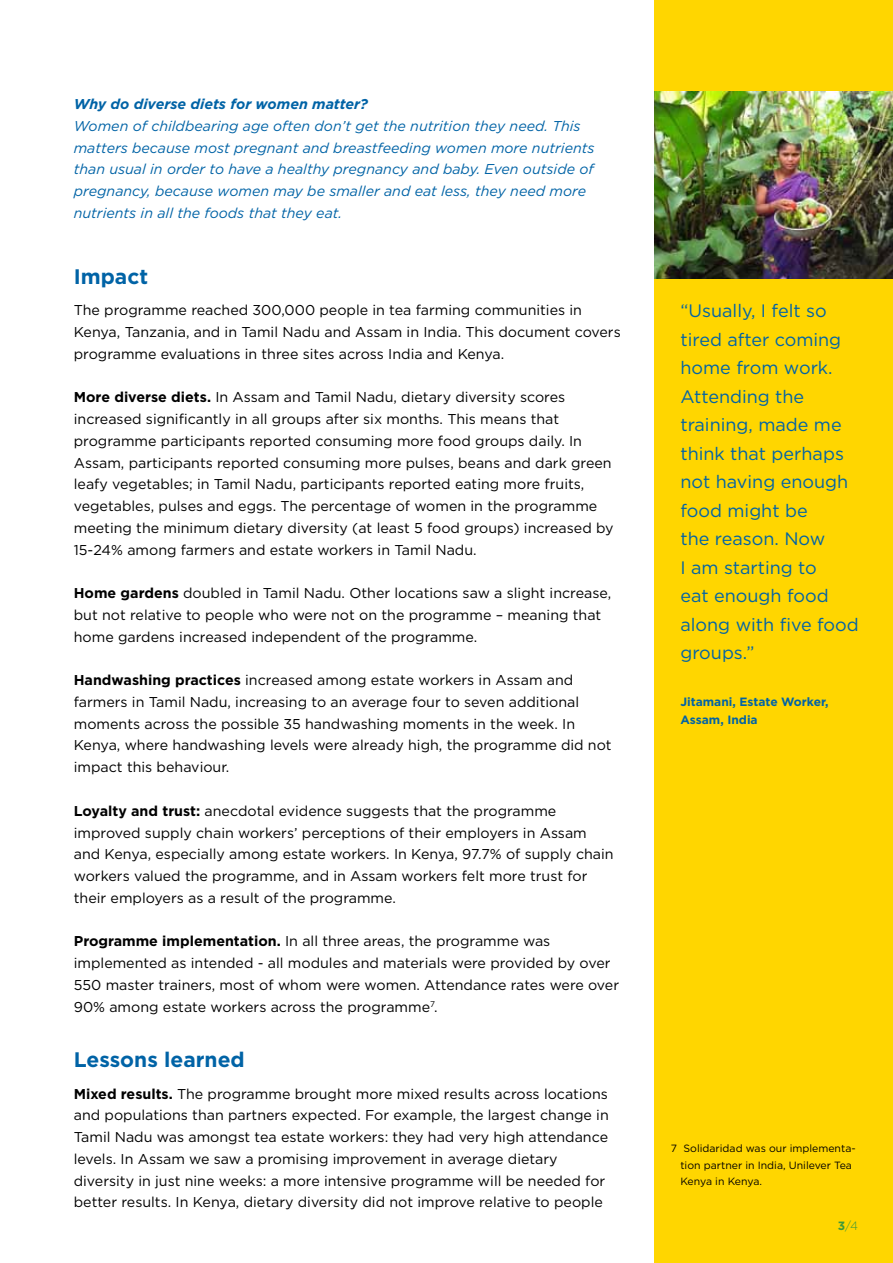
<style>
.page{position:relative;width:893px;height:1263px;background:#fff}
.page>*{position:absolute;margin:0;border:0;box-sizing:border-box;transform-origin:0 0}
.t1{font:700 21px "Gotham";color:#0063a6}
.t2{font:18px/28.5px "Gotham";color:#0063a6}
.t3{font:14.25px/21.8px "Gotham";color:#000}
.t4{font:italic 14.25px/21.8px "Gotham";color:#0063a6}
.t5{font:italic 700 14.25px "Gotham";color:#0063a6}
.t6{font:700 12px/18px "Gotham";color:#0063a6}
.t7{font:300 12px "Gotham";color:#3f993a}
.t8{font:10.5px/16.5px "Gotham";color:#000}
.s1{font-weight:700}
</style>
<div class="page">
<div style="left:655px;top:0;width:238px;height:1263px;background:#ffd600"></div>
<img style="left:655px;top:91px;width:238px;height:187px">
<p class="t5" style="left:74px;top:95px;width:296px">Why do diverse diets for women matter?</p>
<p class="t4" style="left:74px;top:115px;width:522px">Women of childbearing age often don’t get the nutrition they need. This matters because most pregnant and breastfeeding women more nutrients than usual in order to have a healthy pregnancy and baby. Even outside of pregnancy, because women may be smaller and eat less, they need more nutrients in all the foods that they eat.</p>
<h1 class="t1" style="left:74px;top:263px;width:76px">Impact</h1>
<p class="t3" style="left:74px;top:299px;width:548px">The programme reached 300,000 people in tea farming communities in<br>Kenya, Tanzania, and in Tamil Nadu and Assam in India. This document covers programme evaluations in three sites across India and Kenya.</p>
<p class="t3" style="left:74px;top:386px;width:541px"><span class="s1">More diverse diets.</span> In Assam and Tamil Nadu, dietary diversity scores increased significantly in all groups after six months. This means that programme participants reported consuming more food groups daily. In Assam, participants reported consuming more pulses, beans and dark green leafy vegetables; in Tamil Nadu, participants reported eating more fruits, vegetables, pulses and eggs. The percentage of women in the programme meeting the minimum dietary diversity (at least 5 food groups) increased by 15-24% among farmers and estate workers in Tamil Nadu.</p>
<p class="t3" style="left:74px;top:582px;width:539px"><span class="s1">Home gardens</span> doubled in Tamil Nadu. Other locations saw a slight increase, but not relative to people who were not on the programme – meaning that home gardens increased independent of the programme.</p>
<p class="t3" style="left:74px;top:669px;width:539px"><span class="s1">Handwashing practices</span> increased among estate workers in Assam and farmers in Tamil Nadu, increasing to an average four to seven additional moments across the possible 35 handwashing moments in the week. In Kenya, where handwashing levels were already high, the programme did not impact this behaviour.</p>
<p class="t3" style="left:74px;top:799px;width:541px"><span class="s1">Loyalty and trust:</span> anecdotal evidence suggests that the programme improved supply chain workers’ perceptions of their employers in Assam and Kenya, especially among estate workers. In Kenya, 97.7% of supply chain workers valued the programme, and in Assam workers felt more trust for their employers as a result of the programme.</p>
<p class="t3" style="left:74px;top:930px;width:547px"><span class="s1">Programme implementation.</span> In all three areas, the programme was implemented as intended - all modules and materials were provided by over 550 master trainers, most of whom were women. Attendance rates were over 90% among estate workers across the programme<sup>7</sup>.</p>
<h1 class="t1" style="left:74px;top:1046px;width:172px">Lessons learned</h1>
<p class="t3" style="left:74px;top:1082px;width:537px"><span class="s1">Mixed results.</span> The programme brought more mixed results across locations and populations than partners expected. For example, the largest change in Tamil Nadu was amongst tea estate workers: they had very high attendance levels. In Assam we saw a promising improvement in average dietary diversity in just nine weeks: a more intensive programme will be needed for better results. In Kenya, dietary diversity did not improve relative to people</p>
<p class="t2" style="left:680px;top:296px;width:180px">“Usually, I felt so tired after coming home from work.<br>Attending the training, made me think that perhaps not having enough food might be<br>the reason. Now<br>I am starting to<br>eat enough food along with five food groups.”</p>
<p class="t6" style="left:680px;top:692px;width:150px">Jitamani, Estate Worker,<br>Assam, India</p>
<p class="t8" style="left:680px;top:1140px;width:177px;text-indent:-10px">7 Solidaridad was our implementa&shy;tion partner in India, Unilever Tea<br>Kenya in Kenya.</p>
<p class="t7" style="left:838px;top:1218px;width:22px"><span class="s1">3</span>/4</p>
</div>
